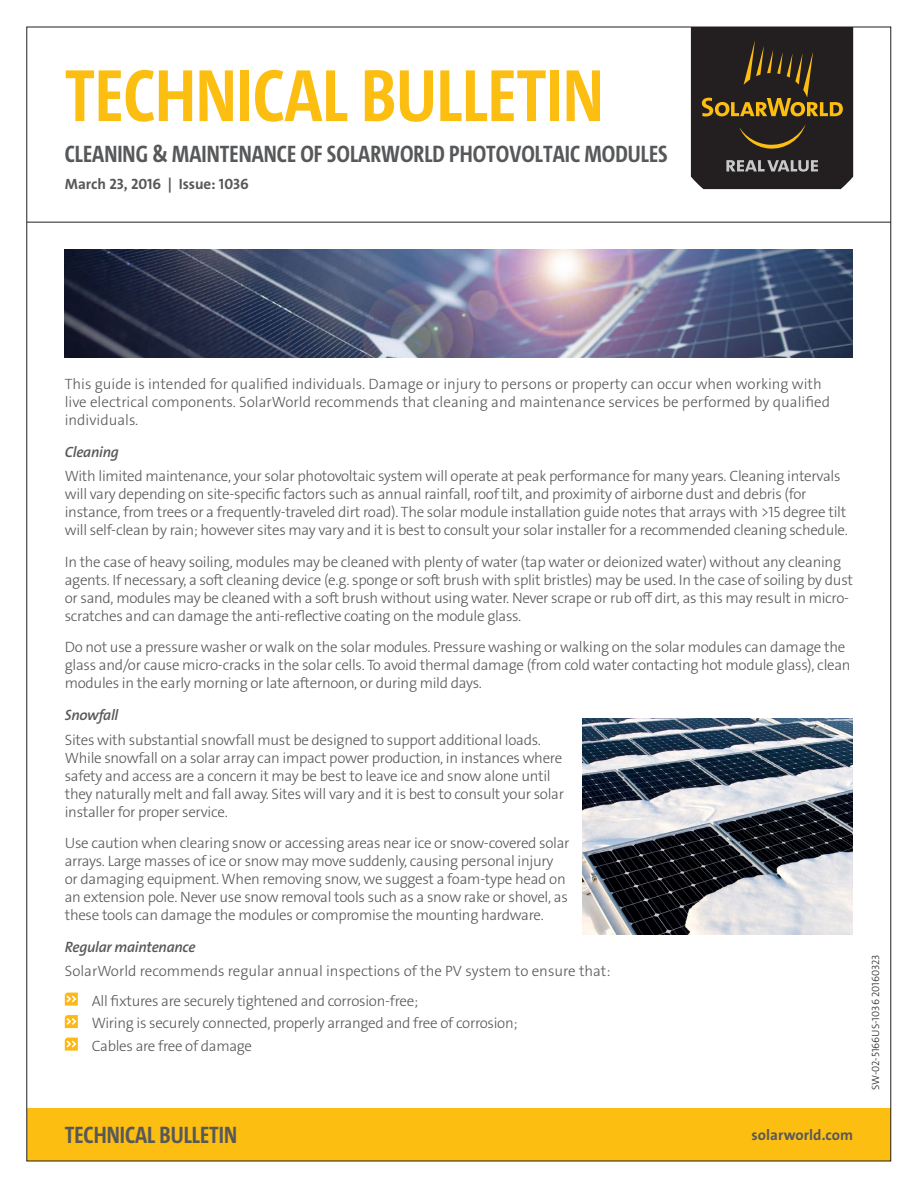
<style>
.page{position:relative;width:918px;height:1188px;background:#fff}
.page>*{position:absolute;margin:0;border:0;box-sizing:border-box;transform-origin:0 0}
.t1{font:700 75px "The Sans Cd LF7";color:#fdbe12}
.t2{font:700 24px "The Sans Cd LF7";color:#57585a}
.t3{font:15px/18px "The Sans LP3 Lig";letter-spacing:-.02em;color:#57585a}
.t4{font:15px/18px "The Sans LP3 Lig";color:#57585a}
.t5{font:15px "The Sans LP7 Bld";color:#57585a}
.t6{font:15px "The Sans LP6 Se Bld IT";letter-spacing:-.02em;color:#57585a}
.t7{font:10.5px "The Sans LP3 Lig";color:#231f20}
</style>
<div class="page">
<svg style="left:691px;top:29px;width:162px;height:160px;background:#383024"></svg>
<svg style="left:65px;top:993px;width:13px;height:13px"></svg>
<svg style="left:65px;top:1015px;width:13px;height:13px"></svg>
<svg style="left:65px;top:1038px;width:13px;height:13px"></svg>
<img style="left:583px;top:718px;width:270px;height:216px">
<img style="left:65px;top:250px;width:788px;height:108px">
<div style="left:27px;top:1108px;width:864px;height:53px;background:#fdbe12"></div>
<hr style="left:27px;top:222px;width:864px;height:1px;background:#231f20">
<p class="t1" style="left:65px;top:48px;width:540px">TECHNICAL BULLETIN</p>
<p class="t2" style="left:65px;top:139px;width:605px">CLEANING &amp; MAINTENANCE OF SOLARWORLD PHOTOVOLTAIC MODULES</p>
<p class="t5" style="left:65px;top:174px;width:186px">March 23, 2016 | Issue: 1036</p>
<p class="t4" style="left:65px;top:375px;width:767px">This guide is intended for qualified individuals. Damage or injury to persons or property can occur when working with live electrical components. SolarWorld recommends that cleaning and maintenance services be performed by qualified individuals.</p>
<p class="t6" style="left:65px;top:442px;width:56px">Cleaning</p>
<p class="t3" style="left:65px;top:467px;width:785px">With limited maintenance, your solar photovoltaic system will operate at peak performance for many years. Cleaning intervals will vary depending on site-specific factors such as annual rainfall, roof tilt, and proximity of airborne dust and debris (for instance, from trees or a frequently-traveled dirt road). The solar module installation guide notes that arrays with &gt;15 degree tilt will self-clean by rain; however sites may vary and it is best to consult your solar installer for a recommended cleaning schedule.</p>
<p class="t3" style="left:65px;top:553px;width:790px">In the case of heavy soiling, modules may be cleaned with plenty of water (tap water or deionized water) without any cleaning agents. If necessary, a soft cleaning device (e.g. sponge or soft brush with split bristles) may be used. In the case of soiling by dust or sand, modules may be cleaned with a soft brush without using water. Never scrape or rub off dirt, as this may result in micro&shy;scratches and can damage the anti-reflective coating on the module glass.</p>
<p class="t3" style="left:65px;top:638px;width:787px">Do not use a pressure washer or walk on the solar modules. Pressure washing or walking on the solar modules can damage the glass and/or cause micro-cracks in the solar cells. To avoid thermal damage (from cold water contacting hot module glass), clean modules in the early morning or late afternoon, or during mild days.</p>
<p class="t6" style="left:65px;top:705px;width:55px">Snowfall</p>
<p class="t3" style="left:65px;top:731px;width:501px">Sites with substantial snowfall must be designed to support additional loads.<br>While snowfall on a solar array can impact power production, in instances where safety and access are a concern it may be best to leave ice and snow alone until they naturally melt and fall away. Sites will vary and it is best to consult your solar installer for proper service.</p>
<p class="t3" style="left:65px;top:834px;width:506px">Use caution when clearing snow or accessing areas near ice or snow-covered solar arrays. Large masses of ice or snow may move suddenly, causing personal injury or damaging equipment. When removing snow, we suggest a foam-type head on an extension pole. Never use snow removal tools such as a snow rake or shovel, as these tools can damage the modules or compromise the mounting hardware.</p>
<p class="t6" style="left:65px;top:937px;width:132px">Regular maintenance</p>
<p class="t4" style="left:65px;top:962px;width:547px">SolarWorld recommends regular annual inspections of the PV system to ensure that:</p>
<p class="t3" style="left:92px;top:992px;width:328px">All fixtures are securely tightened and corrosion-free;</p>
<p class="t3" style="left:92px;top:1014px;width:427px">Wiring is securely connected, properly arranged and free of corrosion;</p>
<p class="t3" style="left:92px;top:1037px;width:162px">Cables are free of damage</p>
<p class="t2" style="left:65px;top:1120px;width:174px">TECHNICAL BULLETIN</p>
<p class="t5" style="left:752px;top:1125px;width:103px">solarworld.com</p>
<p class="t7" style="left:869px;top:1090px;width:137px;rotate:-90deg">SW-02-5166US-1036 20160323</p>
</div>
